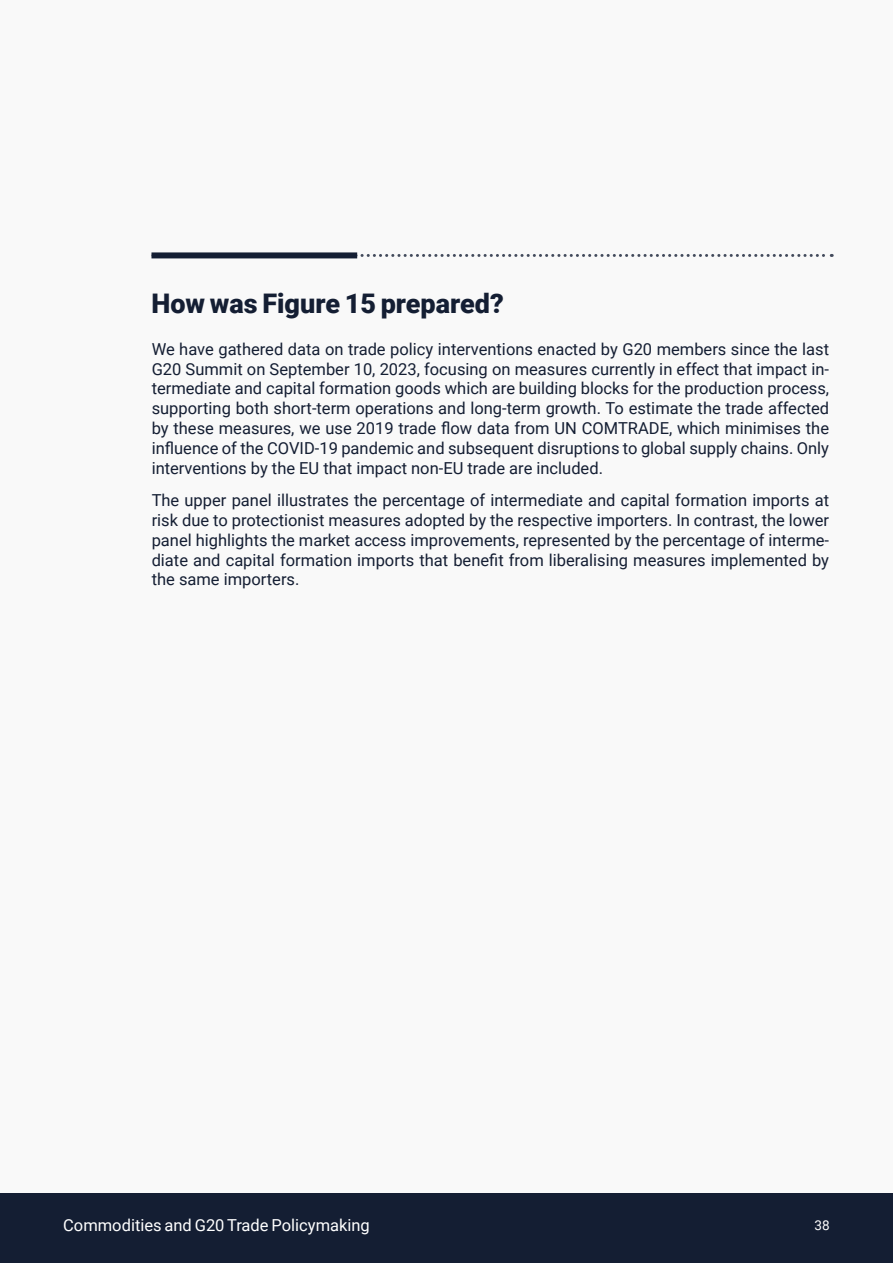
<style>
.page{position:relative;width:893px;height:1263px;background:#f9f9f9}
.page>*{position:absolute;margin:0;border:0;box-sizing:border-box;transform-origin:0 0}
.t1{font:900 27px "Roboto";color:#141e33}
.t2{font:16.5px/19.8px "Roboto";color:#141e33;text-align:justify}
.t3{font:16.5px "Roboto";color:#fff}
.t4{font:13.5px "Roboto";color:#fff}
</style>
<div class="page">
<div style="left:0;top:1193px;width:893px;height:70px;background:#141e33"></div>
<svg style="left:357px;top:254px;width:475px;height:3px"></svg>
<div style="left:151px;top:252px;width:206px;height:6px;background:#141e33"></div>
<h1 class="t1" style="left:151px;top:284px;width:354px">How was Figure 15 prepared?</h1>
<p class="t2" style="left:152px;top:338px;width:679px">We have gathered data on trade policy interventions enacted by G20 members since the last G20 Summit on September 10, 2023, focusing on measures currently in effect that impact in&shy;termediate and capital formation goods which are building blocks for the production process, supporting both short-term operations and long-term growth. To estimate the trade affected by these measures, we use 2019 trade flow data from UN COMTRADE, which minimises the influence of the COVID-19 pandemic and subsequent disruptions to global supply chains. Only interventions by the EU that impact non-EU trade are included.</p>
<p class="t2" style="left:152px;top:490px;width:679px">The upper panel illustrates the percentage of intermediate and capital formation imports at risk due to protectionist measures adopted by the respective importers. In contrast, the lower panel highlights the market access improvements, represented by the percentage of interme&shy;diate and capital formation imports that benefit from liberalising measures implemented by the same importers.</p>
<p class="t3" style="left:63px;top:1213px;width:308px">Commodities and G20 Trade Policymaking</p>
<p class="t4" style="left:815px;top:1216px;width:17px">38</p>
</div>
